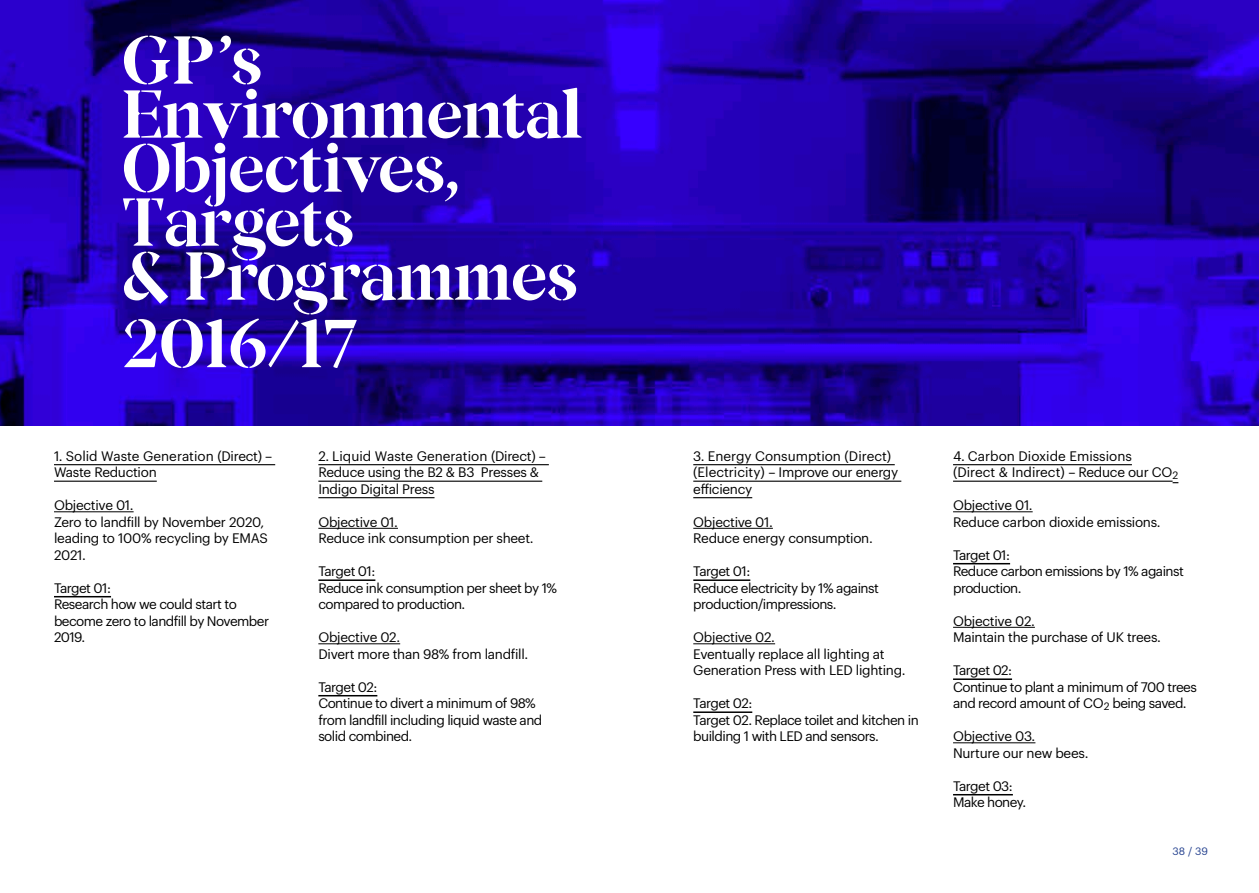
<style>
.page{position:relative;width:1259px;height:893px;background:#fff}
.page>*{position:absolute;margin:0;border:0;box-sizing:border-box;transform-origin:0 0}
.t1{font:67.5px/54px "Poynings Demi Bold Stencil";letter-spacing:-.02em;color:#fff}
.t2{font:13.5px/16.5px "Graphik";letter-spacing:-.025em;color:#000}
.t3{font:13.5px/16.5px "Graphik";color:#000}
.t4{font:10.5px "Graphik";color:#23408e}
</style>
<div class="page">
<img style="left:0;top:0;width:1259px;height:425px">
<hr style="left:693px;top:464px;width:201px;height:1px;background:#000">
<hr style="left:693px;top:481px;width:208px;height:1px;background:#000">
<hr style="left:693px;top:497px;width:59px;height:1px;background:#000">
<hr style="left:693px;top:528px;width:80px;height:1px;background:#000">
<hr style="left:693px;top:579px;width:57px;height:2px;background:#000">
<hr style="left:693px;top:643px;width:82px;height:1px;background:#000">
<hr style="left:693px;top:711px;width:59px;height:2px;background:#000">
<hr style="left:953px;top:464px;width:179px;height:1px;background:#000">
<hr style="left:953px;top:481px;width:219px;height:1px;background:#000">
<hr style="left:953px;top:511px;width:79px;height:1px;background:#000">
<hr style="left:953px;top:563px;width:57px;height:1px;background:#000">
<hr style="left:953px;top:627px;width:82px;height:1px;background:#000">
<hr style="left:953px;top:678px;width:59px;height:2px;background:#000">
<hr style="left:953px;top:742px;width:82px;height:1px;background:#000">
<hr style="left:953px;top:794px;width:60px;height:1px;background:#000">
<hr style="left:54px;top:464px;width:221px;height:1px;background:#000">
<hr style="left:54px;top:481px;width:103px;height:1px;background:#000">
<hr style="left:54px;top:511px;width:80px;height:1px;background:#000">
<hr style="left:54px;top:596px;width:57px;height:1px;background:#000">
<hr style="left:318px;top:464px;width:231px;height:1px;background:#000">
<hr style="left:318px;top:481px;width:224px;height:1px;background:#000">
<hr style="left:318px;top:497px;width:116px;height:1px;background:#000">
<hr style="left:318px;top:528px;width:80px;height:1px;background:#000">
<hr style="left:318px;top:579px;width:57px;height:2px;background:#000">
<hr style="left:318px;top:643px;width:82px;height:1px;background:#000">
<hr style="left:318px;top:695px;width:59px;height:1px;background:#000">
<h1 class="t1" style="left:122px;top:33px;width:462px">GP’s<br>Environmental<br>Objectives,<br>Targets<br>&amp; Programmes</h1>
<h1 class="t1" style="left:122px;top:317px;width:238px">2016/17</h1>
<p class="t2" style="left:54px;top:447px;width:220px">1. Solid Waste Generation (Direct) –<br>Waste Reduction</p>
<p class="t2" style="left:54px;top:496px;width:215px">Objective 01.<br>Zero to landfill by November 2020, leading to 100% recycling by EMAS<br>2021.</p>
<p class="t2" style="left:54px;top:579px;width:217px">Target 01:<br>Research how we could start to become zero to landfill by November<br>2019.</p>
<p class="t2" style="left:318px;top:447px;width:229px">2. Liquid Waste Generation (Direct) –<br>Reduce using the B2 &amp; B3 Presses &amp;<br>Indigo Digital Press</p>
<p class="t2" style="left:318px;top:513px;width:217px">Objective 01.<br>Reduce ink consumption per sheet.</p>
<p class="t2" style="left:318px;top:562px;width:240px">Target 01:<br>Reduce ink consumption per sheet by 1% compared to production.</p>
<p class="t2" style="left:318px;top:628px;width:212px">Objective 02.<br>Divert more than 98% from landfill.</p>
<p class="t2" style="left:318px;top:678px;width:225px">Target 02:<br>Continue to divert a minimum of 98% from landfill including liquid waste and solid combined.</p>
<p class="t3" style="left:693px;top:447px;width:206px">3. Energy Consumption (Direct) (Electricity) – Improve our energy efficiency</p>
<p class="t2" style="left:693px;top:513px;width:181px">Objective 01.<br>Reduce energy consumption.</p>
<p class="t2" style="left:693px;top:562px;width:187px">Target 01:<br>Reduce electricity by 1% against production/impressions.</p>
<p class="t2" style="left:693px;top:628px;width:214px">Objective 02.<br>Eventually replace all lighting at<br>Generation Press with LED lighting.</p>
<p class="t2" style="left:693px;top:694px;width:227px">Target 02:<br>Target 02. Replace toilet and kitchen in building 1 with LED and sensors.</p>
<p class="t3" style="left:953px;top:447px;width:227px">4. Carbon Dioxide Emissions<br>(Direct &amp; Indirect) – Reduce our CO<sub>2</sub></p>
<p class="t2" style="left:953px;top:496px;width:209px">Objective 01.<br>Reduce carbon dioxide emissions.</p>
<p class="t2" style="left:953px;top:546px;width:232px">Target 01:<br>Reduce carbon emissions by 1% against production.</p>
<p class="t2" style="left:953px;top:612px;width:209px">Objective 02.<br>Maintain the purchase of UK trees.</p>
<p class="t2" style="left:953px;top:661px;width:245px">Target 02:<br>Continue to plant a minimum of 700 trees and record amount of CO<sub>2</sub> being saved.</p>
<p class="t2" style="left:953px;top:727px;width:137px">Objective 03.<br>Nurture our new bees.</p>
<p class="t2" style="left:953px;top:777px;width:75px">Target 03:<br>Make honey.</p>
<p class="t4" style="left:1172px;top:843px;width:37px">38 / 39</p>
</div>
